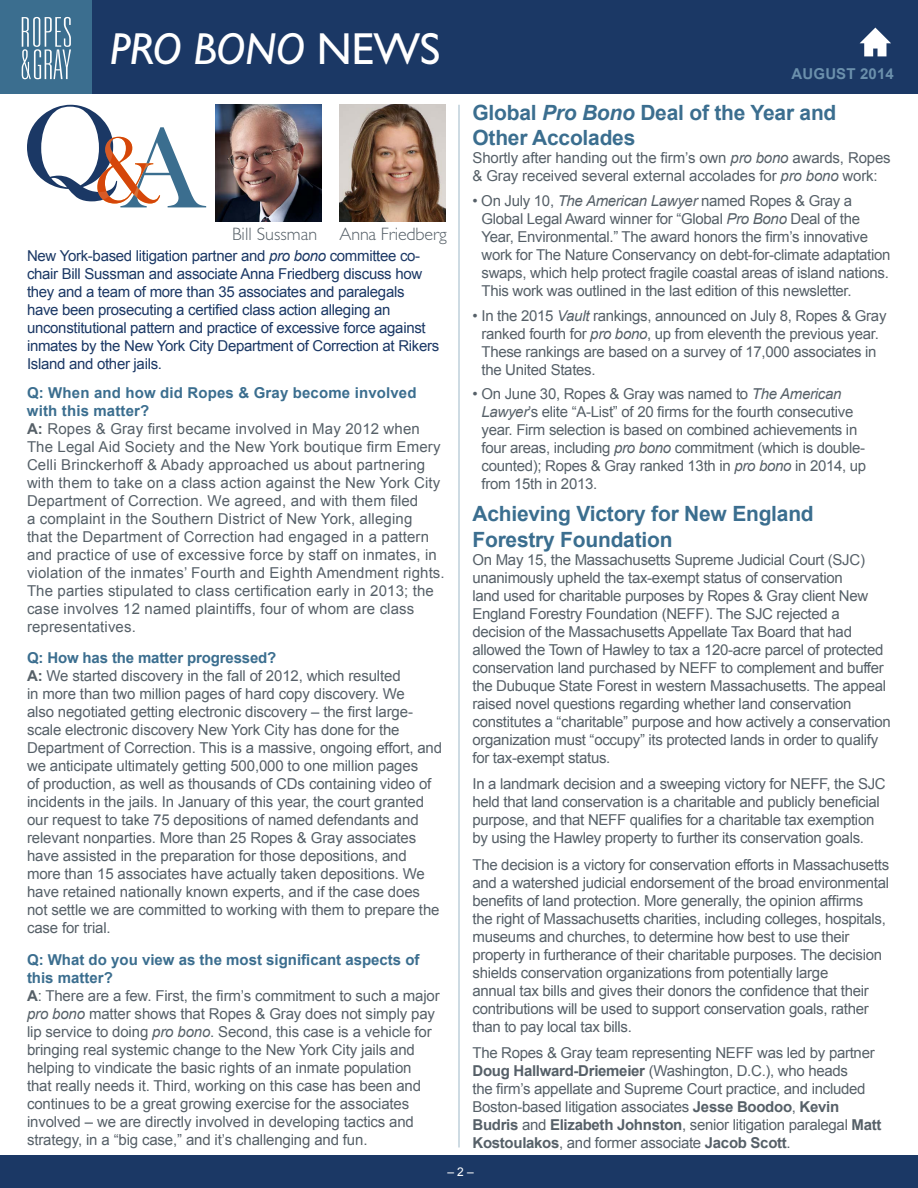
<style>
.page{position:relative;width:918px;height:1188px;background:#fff}
.page>*{position:absolute;margin:0;border:0;box-sizing:border-box;transform-origin:0 0}
.t1{font:italic 45px "Gill Sans Std";letter-spacing:-.01em;color:#fff}
.t2{font:700 21px/25.2px "Arial";letter-spacing:-.01em;color:#3b6e8f}
.t3{font:300 18px "Gill Sans Std";color:#566068}
.t4{font:15px/18px "Arial";letter-spacing:-.02em;color:#566068}
.t5{font:15px/18px "Arial";letter-spacing:.01em;color:#566068}
.t6{font:15px/18px "Arial";letter-spacing:-.02em;color:#1b3865}
.t7{font:700 15px "Arial";letter-spacing:.01em;color:#6b90ac}
.t8{font:12px "Arial";color:#fff}
.s1{font-style:normal}
.s2{font-style:italic}
.s3{font-weight:700;color:#3b6e8f}
.s4{font-weight:700}
</style>
<div class="page">
<div style="left:0;top:0;width:918px;height:94px;background:#1b3865"></div>
<div style="left:0;top:0;width:91px;height:94px;background:#3b6e8f"></div>
<svg style="left:22px;top:17px;width:49px;height:62px"></svg>
<div style="left:0;top:1155px;width:918px;height:33px;background:#1b3865"></div>
<img style="left:215px;top:105px;width:106px;height:117px">
<svg style="left:27px;top:105px;width:179px;height:102px"></svg>
<img style="left:339px;top:105px;width:107px;height:117px">
<hr style="left:459px;top:105px;width:1px;height:1043px;background:#3b6e8f">
<svg style="left:860px;top:28px;width:31px;height:28px"></svg>
<h1 class="t1" style="left:110px;top:23px;width:332px">PRO BONO <span class="s1">NEWS</span></h1>
<p class="t3" style="left:232px;top:224px;width:87px">Bill Sussman</p>
<p class="t3" style="left:340px;top:224px;width:109px">Anna Friedberg</p>
<p class="t6" style="left:27px;top:246px;width:414px">New York-based litigation partner and <span class="s2">pro bono</span> committee co&shy;chair Bill Sussman and associate Anna Friedberg discuss how they and a team of more than 35 associates and paralegals have been prosecuting a certified class action alleging an unconstitutional pattern and practice of excessive force against inmates by the New York City Department of Correction at Rikers Island and other jails.</p>
<p class="t5" style="left:27px;top:383px;width:419px"><span class="s3">Q: When and how did Ropes &amp; Gray become involved with this matter?<br></span><span class="s4">A:</span> Ropes &amp; Gray first became involved in May 2012 when The Legal Aid Society and the New York boutique firm Emery Celli Brinckerhoff &amp; Abady approached us about partnering with them to take on a class action against the New York City Department of Correction. We agreed, and with them filed<br>a complaint in the Southern District of New York, alleging<br>that the Department of Correction had engaged in a pattern and practice of use of excessive force by staff on inmates, in violation of the inmates’ Fourth and Eighth Amendment rights.<br>The parties stipulated to class certification early in 2013; the case involves 12 named plaintiffs, four of whom are class representatives.</p>
<p class="t4" style="left:27px;top:649px;width:417px"><span class="s3">Q: How has the matter progressed?<br></span><span class="s4">A:</span> We started discovery in the fall of 2012, which resulted<br>in more than two million pages of hard copy discovery. We<br>also negotiated getting electronic discovery – the first large&shy;scale electronic discovery New York City has done for the Department of Correction. This is a massive, ongoing effort, and we anticipate ultimately getting 500,000 to one million pages<br>of production, as well as thousands of CDs containing video of incidents in the jails. In January of this year, the court granted our request to take 75 depositions of named defendants and relevant nonparties. More than 25 Ropes &amp; Gray associates have assisted in the preparation for those depositions, and more than 15 associates have actually taken depositions. We have retained nationally known experts, and if the case does not settle we are committed to working with them to prepare the case for trial.</p>
<p class="t4" style="left:27px;top:950px;width:414px"><span class="s3">Q: What do you view as the most significant aspects of this matter?<br></span><span class="s4">A</span>: There are a few. First, the firm’s commitment to such a major <span class="s2">pro bono</span> matter shows that Ropes &amp; Gray does not simply pay lip service to doing <span class="s2">pro bono</span>. Second, this case is a vehicle for bringing real systemic change to the New York City jails and helping to vindicate the basic rights of an inmate population that really needs it. Third, working on this case has been and continues to be a great growing exercise for the associates involved – we are directly involved in developing tactics and strategy, in a “big case,” and it’s challenging and fun.</p>
<p class="t7" style="left:792px;top:64px;width:104px">AUGUST 2014</p>
<h2 class="t2" style="left:472px;top:101px;width:365px">Global <span class="s2">Pro Bono</span> Deal of the Year and<br>Other Accolades</h2>
<p class="t4" style="left:472px;top:149px;width:420px">Shortly after handing out the firm’s own <span class="s2">pro bono</span> awards, Ropes &amp; Gray received several external accolades for <span class="s2">pro bono</span> work:</p>
<p class="t4" style="left:482px;top:192px;width:411px;text-indent:-9px">• On July 10, <span class="s2">The American Lawyer</span> named Ropes &amp; Gray a Global Legal Award winner for “Global <span class="s2">Pro Bono</span> Deal of the Year, Environmental.” The award honors the firm’s innovative work for The Nature Conservancy on debt-for-climate adaptation swaps, which help protect fragile coastal areas of island nations.<br>This work was outlined in the last edition of this newsletter.</p>
<p class="t4" style="left:482px;top:307px;width:407px;text-indent:-9px">• In the 2015 <span class="s2">Vault</span> rankings, announced on July 8, Ropes &amp; Gray ranked fourth for <span class="s2">pro bono</span>, up from eleventh the previous year.<br>These rankings are based on a survey of 17,000 associates in the United States.</p>
<p class="t4" style="left:482px;top:385px;width:386px;text-indent:-9px">• On June 30, Ropes &amp; Gray was named to <span class="s2">The American Lawyer</span>’s elite “A-List” of 20 firms for the fourth consecutive year. Firm selection is based on combined achievements in four areas, including <span class="s2">pro bono</span> commitment (which is double&shy;counted); Ropes &amp; Gray ranked 13th in <span class="s2">pro bono</span> in 2014, up from 15th in 2013.</p>
<h2 class="t2" style="left:472px;top:502px;width:343px">Achieving Victory for New England<br>Forestry Foundation</h2>
<p class="t4" style="left:472px;top:551px;width:420px">On May 15, the Massachusetts Supreme Judicial Court (SJC) unanimously upheld the tax-exempt status of conservation<br>land used for charitable purposes by Ropes &amp; Gray client New England Forestry Foundation (NEFF). The SJC rejected a decision of the Massachusetts Appellate Tax Board that had allowed the Town of Hawley to tax a 120-acre parcel of protected conservation land purchased by NEFF to complement and buffer the Dubuque State Forest in western Massachusetts. The appeal raised novel questions regarding whether land conservation constitutes a “charitable” purpose and how actively a conservation organization must “occupy” its protected lands in order to qualify for tax-exempt status.</p>
<p class="t4" style="left:472px;top:775px;width:415px">In a landmark decision and a sweeping victory for NEFF, the SJC held that land conservation is a charitable and publicly beneficial purpose, and that NEFF qualifies for a charitable tax exemption by using the Hawley property to further its conservation goals.</p>
<p class="t4" style="left:472px;top:855px;width:418px">The decision is a victory for conservation efforts in Massachusetts and a watershed judicial endorsement of the broad environmental benefits of land protection. More generally, the opinion affirms<br>the right of Massachusetts charities, including colleges, hospitals, museums and churches, to determine how best to use their property in furtherance of their charitable purposes. The decision shields conservation organizations from potentially large<br>annual tax bills and gives their donors the confidence that their contributions will be used to support conservation goals, rather than to pay local tax bills.</p>
<p class="t4" style="left:472px;top:1044px;width:411px">The Ropes &amp; Gray team representing NEFF was led by partner <span class="s4">Doug Hallward-Driemeier</span> (Washington, D.C.), who heads<br>the firm’s appellate and Supreme Court practice, and included Boston-based litigation associates <span class="s4">Jesse Boodoo</span>, <span class="s4">Kevin Budris</span> and <span class="s4">Elizabeth Johnston</span>, senior litigation paralegal <span class="s4">Matt Kostoulakos</span>, and former associate <span class="s4">Jacob Scott</span>.</p>
<p class="t8" style="left:448px;top:1163px;width:28px">– 2 –</p>
</div>
